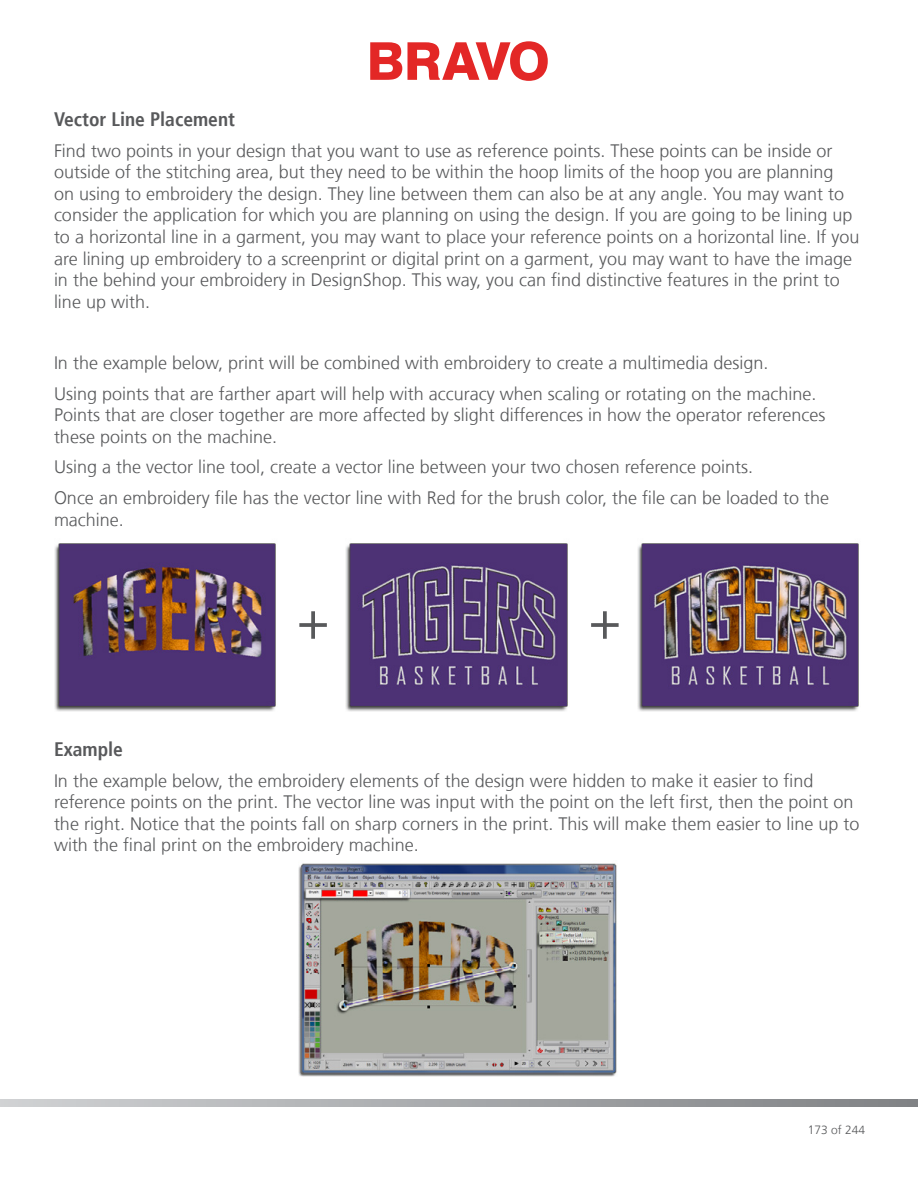
<style>
.page{position:relative;width:918px;height:1188px;background:#fff}
.page>*{position:absolute;margin:0;border:0;box-sizing:border-box;transform-origin:0 0}
.t1{font:700 condensed 19.5px "Frutiger";color:#58595b}
.t2{font:300 18px/21.6px "Frutiger";color:#58595b}
.t3{font:300 12px "Frutiger";color:#58595b}
</style>
<div class="page">
<svg style="left:0;top:1099px;width:917px;height:8px"></svg>
<svg style="left:370px;top:41px;width:178px;height:40px"></svg>
<img style="left:638px;top:543px;width:221px;height:169px">
<img style="left:346px;top:543px;width:222px;height:169px">
<img style="left:54px;top:543px;width:222px;height:169px">
<svg style="left:299px;top:611px;width:28px;height:28px"></svg>
<svg style="left:591px;top:611px;width:28px;height:28px"></svg>
<img style="left:299px;top:863px;width:318px;height:214px">
<p class="t1" style="left:54px;top:108px;width:183px">Vector Line Placement</p>
<p class="t2" style="left:54px;top:140px;width:807px">Find two points in your design that you want to use as reference points. These points can be inside or outside of the stitching area, but they need to be within the hoop limits of the hoop you are planning<br>on using to embroidery the design. They line between them can also be at any angle. You may want to consider the application for which you are planning on using the design. If you are going to be lining up to a horizontal line in a garment, you may want to place your reference points on a horizontal line. If you are lining up embroidery to a screenprint or digital print on a garment, you may want to have the image in the behind your embroidery in DesignShop. This way, you can find distinctive features in the print to line up with.</p>
<p class="t2" style="left:54px;top:347px;width:764px;line-height:30.6px">In the example below, print will be combined with embroidery to create a multimedia design.<br>Using points that are farther apart will help with accuracy when scaling or rotating on the machine.</p>
<p class="t2" style="left:54px;top:404px;width:773px">Points that are closer together are more affected by slight differences in how the operator references these points on the machine.</p>
<p class="t2" style="left:54px;top:452px;width:777px;line-height:30.6px">Using a the vector line tool, create a vector line between your two chosen reference points.<br>Once an embroidery file has the vector line with Red for the brush color, the file can be loaded to the</p>
<p class="t2" style="left:54px;top:509px;width:72px">machine.</p>
<p class="t1" style="left:54px;top:738px;width:70px">Example</p>
<p class="t2" style="left:54px;top:770px;width:807px">In the example below, the embroidery elements of the design were hidden to make it easier to find reference points on the print. The vector line was input with the point on the left first, then the point on the right. Notice that the points fall on sharp corners in the print. This will make them easier to line up to with the final print on the embroidery machine.</p>
<p class="t3" style="left:808px;top:1123px;width:59px">173 of 244</p>
</div>
